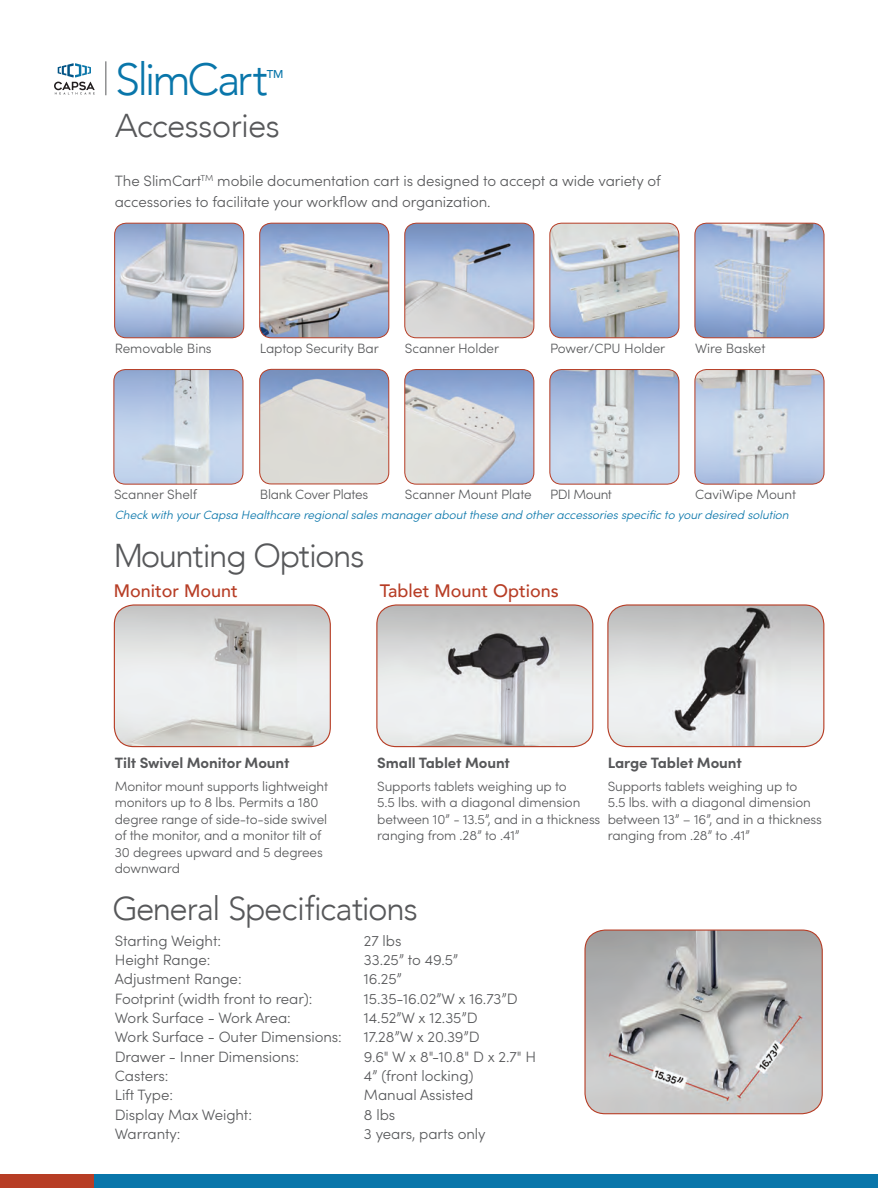
<style>
.page{position:relative;width:878px;height:1188px;background:#fff}
.page>*{position:absolute;margin:0;border:0;box-sizing:border-box;transform-origin:0 0}
.t1{font:300 45px "Avenir";letter-spacing:-.07em;color:#0976aa}
.t2{font:300 33px "Avenir";letter-spacing:-.03em;color:#57585a}
.t3{font:500 18px "Avenir";color:#b73d25}
.t4{font:300 15px/21px "Sofia Pro";letter-spacing:-.005em;color:#57585a}
.t5{font:700 15px "Sofia Pro";letter-spacing:-.005em;color:#57585a}
.t6{font:300 13.5px/16.5px "Sofia Pro";letter-spacing:-.01em;color:#57585a}
.t7{font:300 13.5px "Sofia Pro";letter-spacing:-.03em;color:#57585a}
.t8{font:italic 300 12px "Sofia Pro";letter-spacing:-.005em;color:#0976aa}
.t9{font:500 11.4px "Avenir";color:#0976aa}
</style>
<div class="page">
<div style="left:93px;top:1174px;width:785px;height:14px;background:#0976aa"></div>
<div style="left:0;top:1174px;width:94px;height:14px;background:#b73d25"></div>
<hr style="left:105px;top:61px;width:1px;height:34px;background:#8f9092">
<svg style="left:54px;top:63px;width:41px;height:31px"></svg>
<hr style="left:877px;top:905px;width:1px;height:269px;background:#eeeeef">
<img style="left:585px;top:930px;width:237px;height:184px">
<div style="left:584px;top:930px;width:238px;height:184px;border:1px solid #b73d25;border-radius:20px"></div>
<img style="left:378px;top:605px;width:214px;height:142px">
<div style="left:376px;top:604px;width:217px;height:143px;border:1px solid #b73d25;border-radius:19px"></div>
<img style="left:114px;top:606px;width:216px;height:141px">
<div style="left:114px;top:604px;width:217px;height:143px;border:1px solid #b73d25;border-radius:19px"></div>
<img style="left:115px;top:223px;width:129px;height:115px">
<div style="left:114px;top:223px;width:130px;height:115px;border:1px solid #b73d25;border-radius:12px"></div>
<img style="left:260px;top:223px;width:129px;height:115px">
<div style="left:259px;top:223px;width:130px;height:115px;border:1px solid #b73d25;border-radius:12px"></div>
<img style="left:405px;top:223px;width:129px;height:115px">
<div style="left:404px;top:223px;width:130px;height:115px;border:1px solid #b73d25;border-radius:12px"></div>
<img style="left:550px;top:223px;width:129px;height:115px">
<div style="left:549px;top:223px;width:130px;height:115px;border:1px solid #b73d25;border-radius:12px"></div>
<img style="left:695px;top:223px;width:129px;height:115px">
<div style="left:694px;top:223px;width:130px;height:115px;border:1px solid #b73d25;border-radius:12px"></div>
<img style="left:260px;top:369px;width:129px;height:115px">
<div style="left:259px;top:369px;width:130px;height:115px;border:1px solid #b73d25;border-radius:12px"></div>
<img style="left:550px;top:370px;width:129px;height:114px">
<div style="left:549px;top:369px;width:130px;height:115px;border:1px solid #b73d25;border-radius:12px"></div>
<img style="left:405px;top:370px;width:129px;height:114px">
<div style="left:404px;top:369px;width:130px;height:115px;border:1px solid #b73d25;border-radius:12px"></div>
<img style="left:114px;top:370px;width:129px;height:114px">
<div style="left:113px;top:369px;width:130px;height:115px;border:1px solid #b73d25;border-radius:12px"></div>
<img style="left:695px;top:370px;width:129px;height:114px">
<div style="left:694px;top:369px;width:130px;height:115px;border:1px solid #b73d25;border-radius:12px"></div>
<img style="left:609px;top:605px;width:214px;height:142px">
<div style="left:607px;top:604px;width:217px;height:143px;border:1px solid #b73d25;border-radius:19px"></div>
<h1 class="t1" style="left:115px;top:53px;width:154px">SlimCart</h1>
<p class="t9" style="left:267px;top:64px;width:18px">TM</p>
<h2 class="t2" style="left:115px;top:106px;width:166px">Accessories</h2>
<p class="t4" style="left:115px;top:170px;width:547px">The SlimCart<sup>TM</sup> mobile documentation cart is designed to accept a wide variety of accessories to facilitate your workflow and organization.</p>
<p class="t6" style="left:115px;top:339px;width:98px">Removable Bins</p>
<p class="t6" style="left:260px;top:339px;width:121px">Laptop Security Bar</p>
<p class="t6" style="left:405px;top:339px;width:96px">Scanner Holder</p>
<p class="t6" style="left:550px;top:339px;width:117px">Power/CPU Holder</p>
<p class="t6" style="left:695px;top:339px;width:72px">Wire Basket</p>
<p class="t6" style="left:114px;top:486px;width:85px">Scanner Shelf</p>
<p class="t6" style="left:260px;top:485px;width:110px">Blank Cover Plates</p>
<p class="t6" style="left:405px;top:486px;width:128px">Scanner Mount Plate</p>
<p class="t7" style="left:550px;top:485px;width:63px">PDI Mount</p>
<p class="t6" style="left:695px;top:486px;width:102px">CaviWipe Mount</p>
<p class="t8" style="left:115px;top:506px;width:675px">Check with your Capsa Healthcare regional sales manager about these and other accessories specific to your desired solution</p>
<h2 class="t2" style="left:114px;top:536px;width:252px">Mounting Options</h2>
<h3 class="t3" style="left:114px;top:575px;width:126px">Monitor Mount</h3>
<h3 class="t3" style="left:379px;top:575px;width:180px">Tablet Mount Options</h3>
<p class="t5" style="left:115px;top:751px;width:176px">Tilt Swivel Monitor Mount</p>
<p class="t6" style="left:115px;top:777px;width:215px">Monitor mount supports lightweight monitors up to 8 lbs. Permits a 180 degree range of side-to-side swivel of the monitor, and a monitor tilt of<br>30 degrees upward and 5 degrees downward</p>
<p class="t5" style="left:377px;top:751px;width:134px">Small Tablet Mount</p>
<p class="t6" style="left:377px;top:777px;width:225px">Supports tablets weighing up to<br>5.5 lbs. with a diagonal dimension between 10” - 13.5”, and in a thickness ranging from .28” to .41”</p>
<h2 class="t2" style="left:113px;top:889px;width:307px">General Specifications</h2>
<p class="t4" style="left:115px;top:929px;width:108px">Starting Weight:</p>
<p class="t4" style="left:364px;top:929px;width:39px">27 lbs</p>
<p class="t4" style="left:115px;top:948px;width:97px">Height Range:</p>
<p class="t4" style="left:364px;top:948px;width:96px">33.25” to 49.5”</p>
<p class="t4" style="left:115px;top:968px;width:128px">Adjustment Range:</p>
<p class="t4" style="left:364px;top:968px;width:39px">16.25”</p>
<p class="t4" style="left:115px;top:987px;width:199px">Footprint (width front to rear):</p>
<p class="t4" style="left:364px;top:987px;width:155px">15.35-16.02”W x 16.73”D</p>
<p class="t4" style="left:115px;top:1006px;width:177px">Work Surface - Work Area:</p>
<p class="t4" style="left:364px;top:1006px;width:115px">14.52”W x 12.35”D</p>
<p class="t4" style="left:115px;top:1026px;width:228px">Work Surface - Outer Dimensions:</p>
<p class="t4" style="left:364px;top:1026px;width:117px">17.28”W x 20.39”D</p>
<p class="t4" style="left:115px;top:1045px;width:186px">Drawer - Inner Dimensions:</p>
<p class="t4" style="left:364px;top:1045px;width:174px">9.6" W x 8"-10.8" D x 2.7" H</p>
<p class="t4" style="left:115px;top:1064px;width:55px">Casters:</p>
<p class="t4" style="left:364px;top:1064px;width:111px">4” (front locking)</p>
<p class="t4" style="left:115px;top:1084px;width:60px">Lift Type:</p>
<p class="t4" style="left:364px;top:1084px;width:111px">Manual Assisted</p>
<p class="t4" style="left:115px;top:1103px;width:139px">Display Max Weight:</p>
<p class="t4" style="left:364px;top:1103px;width:33px">8 lbs</p>
<p class="t4" style="left:115px;top:1122px;width:67px">Warranty:</p>
<p class="t4" style="left:364px;top:1122px;width:123px">3 years, parts only</p>
<p class="t5" style="left:607px;top:751px;width:136px">Large Tablet Mount</p>
<p class="t6" style="left:607px;top:777px;width:216px">Supports tablets weighing up to<br>5.5 lbs. with a diagonal dimension between 13” – 16”, and in a thickness ranging from .28” to .41”</p>
</div>
